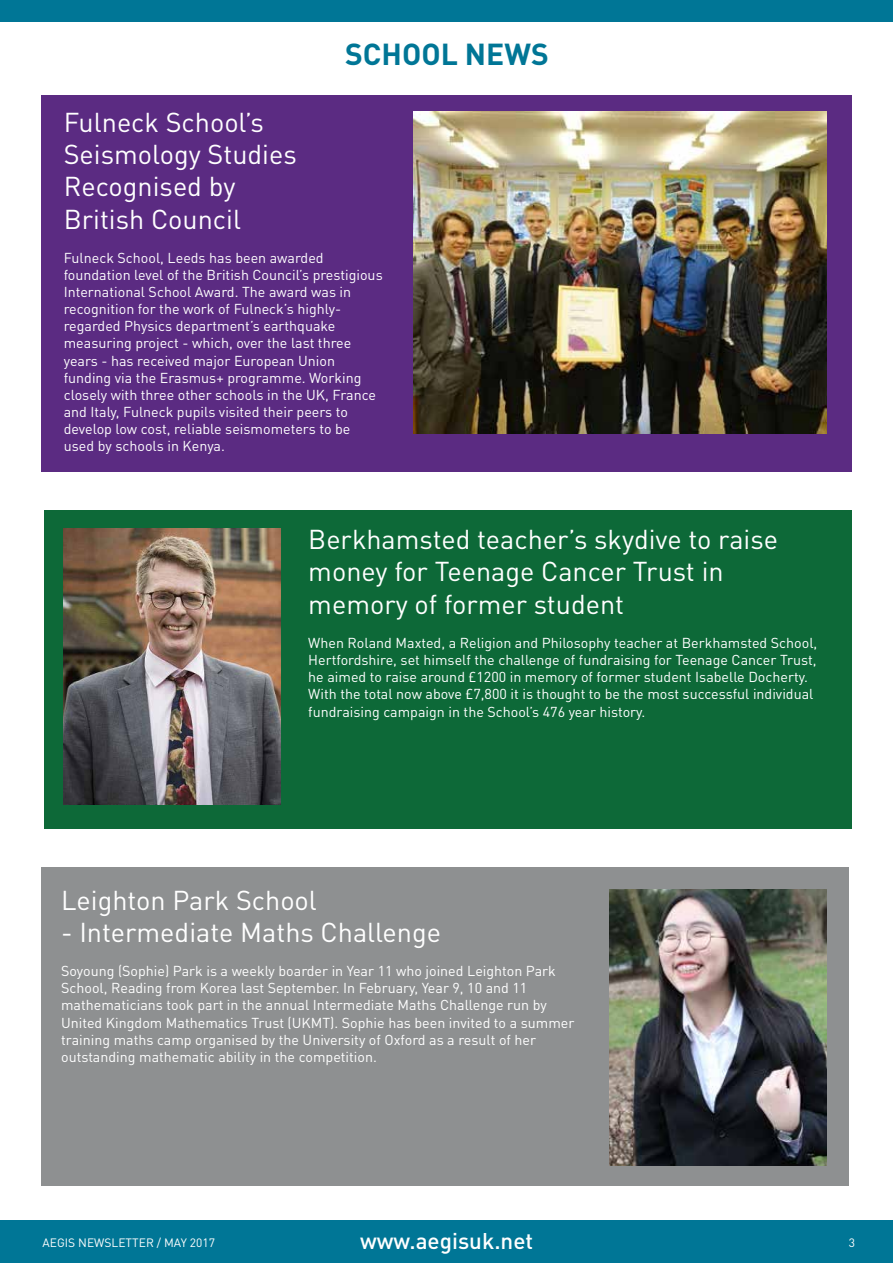
<style>
.page{position:relative;width:893px;height:1263px;background:#fff}
.page>*{position:absolute;margin:0;border:0;box-sizing:border-box;transform-origin:0 0}
.t1{font:700 30px "DIN Pro";color:#007696}
.t2{font:27px/32.4px "DIN Pro";color:#fff}
.t3{font:500 22.5px "DIN Pro";color:#fff}
.t4{font:14.25px/17.1px "DIN Pro";color:#fff}
.t5{font:12px "DIN Pro";color:#fff}
</style>
<div class="page">
<div style="left:41px;top:96px;width:810px;height:376px;background:#5b2b82"></div>
<div style="left:0;top:1220px;width:893px;height:43px;background:#007696"></div>
<div style="left:0;top:0;width:893px;height:21px;background:#007696"></div>
<div style="left:44px;top:510px;width:807px;height:318px;background:#0d6938"></div>
<img style="left:414px;top:112px;width:412px;height:321px">
<img style="left:64px;top:528px;width:217px;height:276px">
<div style="left:41px;top:867px;width:808px;height:318px;background:#8e9091"></div>
<img style="left:609px;top:889px;width:217px;height:276px">
<h1 class="t1" style="left:345px;top:34px;width:205px">SCHOOL NEWS</h1>
<h2 class="t2" style="left:64px;top:104px;width:234px">Fulneck School’s<br>Seismology Studies<br>Recognised by<br>British Council</h2>
<p class="t4" style="left:64px;top:249px;width:320px">Fulneck School, Leeds has been awarded foundation level of the British Council’s prestigious International School Award. The award was in recognition for the work of Fulneck’s highly&shy;regarded Physics department’s earthquake measuring project - which, over the last three years - has received major European Union funding via the Erasmus+ programme. Working closely with three other schools in the UK, France and Italy, Fulneck pupils visited their peers to develop low cost, reliable seismometers to be used by schools in Kenya.</p>
<h2 class="t2" style="left:308px;top:522px;width:471px">Berkhamsted teacher’s skydive to raise money for Teenage Cancer Trust in memory of former student</h2>
<p class="t4" style="left:308px;top:634px;width:511px">When Roland Maxted, a Religion and Philosophy teacher at Berkhamsted School, Hertfordshire, set himself the challenge of fundraising for Teenage Cancer Trust, he aimed to raise around £1200 in memory of former student Isabelle Docherty.<br>With the total now above £7,800 it is thought to be the most successful individual fundraising campaign in the School’s 476 year history.</p>
<h2 class="t2" style="left:61px;top:882px;width:257px">Leighton Park School</h2>
<h2 class="t2" style="left:61px;top:915px;width:381px">- Intermediate Maths Challenge</h2>
<p class="t4" style="left:61px;top:962px;width:515px">Soyoung (Sophie) Park is a weekly boarder in Year 11 who joined Leighton Park School, Reading from Korea last September. In February, Year 9, 10 and 11 mathematicians took part in the annual Intermediate Maths Challenge run by United Kingdom Mathematics Trust (UKMT). Sophie has been invited to a summer training maths camp organised by the University of Oxford as a result of her outstanding mathematic ability in the competition.</p>
<p class="t5" style="left:43px;top:1234px;width:174px">AEGIS NEWSLETTER / MAY 2017</p>
<h3 class="t3" style="left:360px;top:1226px;width:175px">www.aegisuk.net</h3>
<p class="t5" style="left:849px;top:1234px;width:8px">3</p>
</div>
